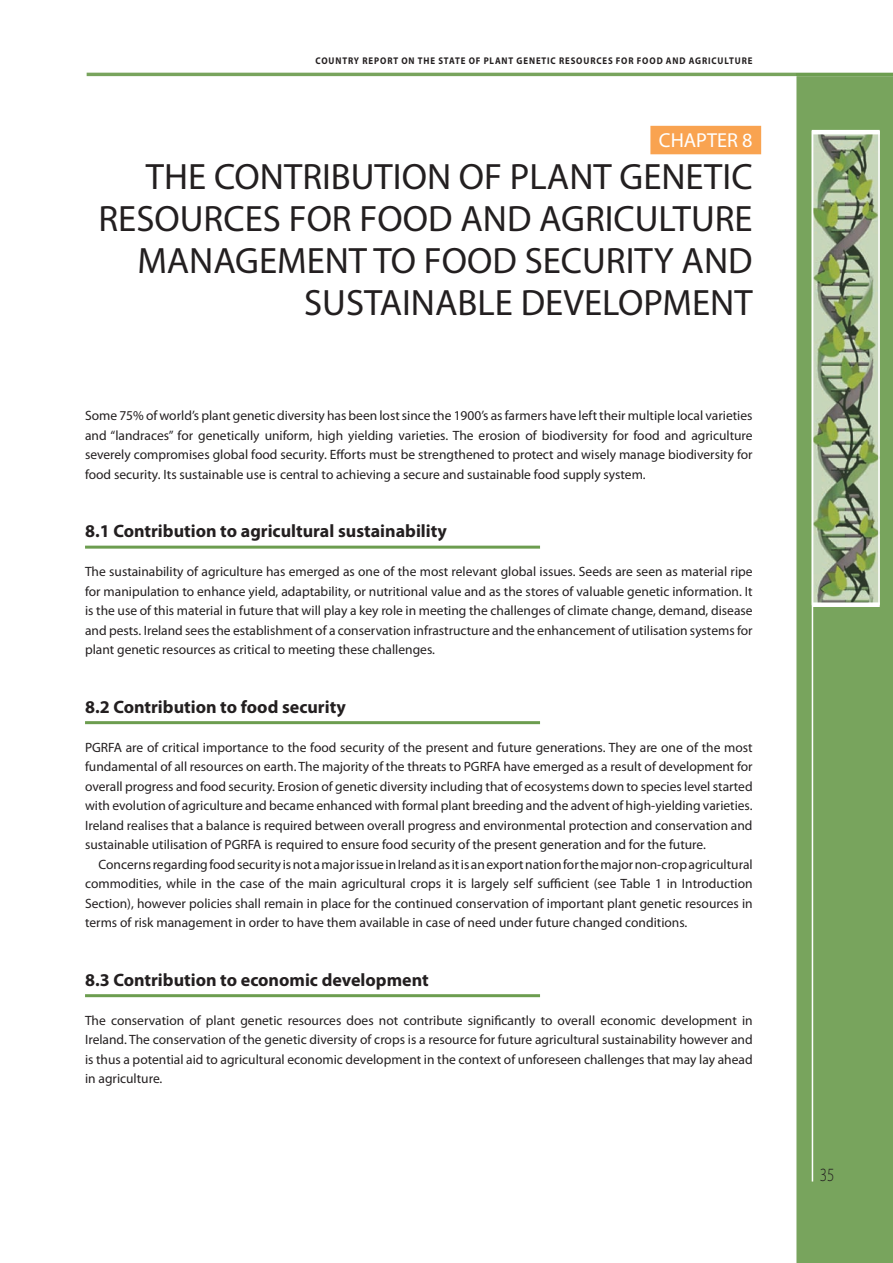
<style>
.page{position:relative;width:893px;height:1263px;background:#fff}
.page>*{position:absolute;margin:0;border:0;box-sizing:border-box;transform-origin:0 0}
.t1{font:36.75px/42px "Myriad Pro";color:#231f20;text-align:right}
.t2{font:20.25px "Myriad Pro";color:#fff}
.t3{font:300 18.75px "Myriad Pro";color:#231f20;scale:.8 1}
.t4{font:700 18px "Myriad Pro";color:#231f20}
.t5{font:13.5px/19.5px "Myriad Pro";color:#231f20;text-align:justify}
.t6{font:700 9.75px "Myriad Pro";letter-spacing:.1em;color:#231f20;scale:.9 1}
</style>
<div class="page">
<div style="left:796px;top:76px;width:97px;height:1187px;background:#78a45d"></div>
<img style="left:814px;top:134px;width:64px;height:468px">
<div style="left:812px;top:131px;width:68px;height:474px;border:1px solid #fff"></div>
<div style="left:813px;top:602px;width:67px;height:5px;background:#fff"></div>
<hr style="left:813px;top:130px;width:67px;height:4px;background:#fff">
<hr style="left:87px;top:73px;width:806px;height:3px;background:#78a45d">
<hr style="left:796px;top:74px;width:97px;height:2px;background:#6d9e50">
<hr style="left:812px;top:130px;width:1px;height:1051px;background:#fff">
<div style="left:650px;top:126px;width:111px;height:28px;background:#f9a350"></div>
<hr style="left:85px;top:546px;width:455px;height:3px;background:#6c9d4f">
<hr style="left:85px;top:721px;width:455px;height:3px;background:#6c9d4f">
<hr style="left:85px;top:994px;width:455px;height:3px;background:#6c9d4f">
<p class="t6" style="left:315px;top:55px;width:487px">COUNTRY REPORT ON THE STATE OF PLANT GENETIC RESOURCES FOR FOOD AND AGRICULTURE</p>
<h2 class="t2" style="left:659px;top:128px;width:95px">CHAPTER 8</h2>
<h1 class="t1" style="left:98px;top:155px;width:656px">THE CONTRIBUTION OF PLANT GENETIC<br>RESOURCES FOR FOOD AND AGRICULTURE<br>MANAGEMENT TO FOOD SECURITY AND<br>SUSTAINABLE DEVELOPMENT</h1>
<p class="t5" style="left:85px;top:406px;width:669px">Some 75% of world’s plant genetic diversity has been lost since the 1900’s as farmers have left their multiple local varieties and “landraces” for genetically uniform, high yielding varieties. The erosion of biodiversity for food and agriculture severely compromises global food security. Efforts must be strengthened to protect and wisely manage biodiversity for food security. Its sustainable use is central to achieving a secure and sustainable food supply system.</p>
<h3 class="t4" style="left:85px;top:519px;width:363px">8.1 Contribution to agricultural sustainability</h3>
<p class="t5" style="left:85px;top:562px;width:669px">The sustainability of agriculture has emerged as one of the most relevant global issues. Seeds are seen as material ripe for manipulation to enhance yield, adaptability, or nutritional value and as the stores of valuable genetic information. It is the use of this material in future that will play a key role in meeting the challenges of climate change, demand, disease and pests. Ireland sees the establishment of a conservation infrastructure and the enhancement of utilisation systems for plant genetic resources as critical to meeting these challenges.</p>
<h3 class="t4" style="left:85px;top:695px;width:262px">8.2 Contribution to food security</h3>
<p class="t5" style="left:85px;top:737px;width:669px">PGRFA are of critical importance to the food security of the present and future generations. They are one of the most fundamental of all resources on earth. The majority of the threats to PGRFA have emerged as a result of development for overall progress and food security. Erosion of genetic diversity including that of ecosystems down to species level started with evolution of agriculture and became enhanced with formal plant breeding and the advent of high-yielding varieties.<br>Ireland realises that a balance is required between overall progress and environmental protection and conservation and sustainable utilisation of PGRFA is required to ensure food security of the present generation and for the future.</p>
<p class="t5" style="left:85px;top:854px;width:669px;text-indent:14px">Concerns regarding food security is not a major issue in Ireland as it is an export nation for the major non-crop agricultural commodities, while in the case of the main agricultural crops it is largely self sufficient (see Table 1 in Introduction Section), however policies shall remain in place for the continued conservation of important plant genetic resources in terms of risk management in order to have them available in case of need under future changed conditions.</p>
<h3 class="t4" style="left:85px;top:968px;width:345px">8.3 Contribution to economic development</h3>
<p class="t5" style="left:85px;top:1010px;width:669px">The conservation of plant genetic resources does not contribute significantly to overall economic development in Ireland. The conservation of the genetic diversity of crops is a resource for future agricultural sustainability however and is thus a potential aid to agricultural economic development in the context of unforeseen challenges that may lay ahead in agriculture.</p>
<h3 class="t3" style="left:820px;top:1163px;width:20px">35</h3>
</div>
